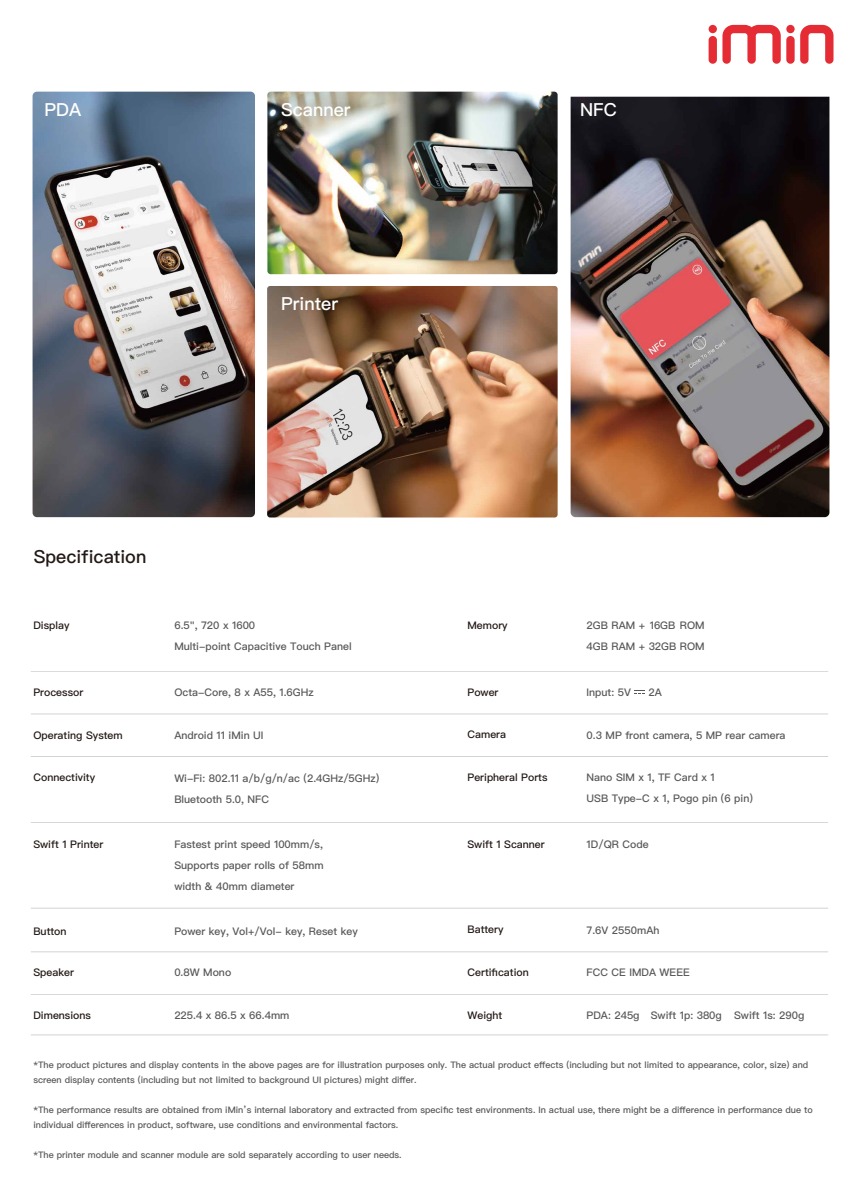
<style>
.page{position:relative;width:859px;height:1191px;background:#fff}
.page>*{position:absolute;margin:0;border:0;box-sizing:border-box;transform-origin:0 0}
.t1{font:500 18px "Ping Fang SC";color:#fff}
.t2{font:500 18px "Ping Fang SC";color:#221815}
.t3{font:500 10.5px/21px "Ping Fang SC";color:#595757}
.t4{font:500 10.5px "Ping Fang SC";color:#221815}
.t5{font:500 9px/15px "Ping Fang SC";color:#595757}
</style>
<div class="page">
<svg style="left:709px;top:25px;width:124px;height:39px"></svg>
<img style="left:267px;top:286px;width:291px;height:231px">
<img style="left:267px;top:92px;width:291px;height:182px">
<img style="left:33px;top:92px;width:222px;height:425px">
<img style="left:571px;top:97px;width:258px;height:420px">
<hr style="left:31px;top:671px;width:797px;height:1px;background:#221815">
<hr style="left:31px;top:714px;width:797px;height:1px;background:#221815">
<hr style="left:31px;top:756px;width:797px;height:1px;background:#221815">
<hr style="left:31px;top:822px;width:797px;height:1px;background:#221815">
<hr style="left:31px;top:951px;width:797px;height:1px;background:#221815">
<hr style="left:31px;top:994px;width:797px;height:1px;background:#221815">
<hr style="left:31px;top:1034px;width:797px;height:1px;background:#221815">
<svg style="left:634px;top:690px;width:11px;height:4px"></svg>
<hr style="left:31px;top:908px;width:797px;height:1px;background:#221815">
<h1 class="t1" style="left:45px;top:98px;width:38px">PDA</h1>
<h1 class="t1" style="left:281px;top:98px;width:71px">Scanner</h1>
<h1 class="t1" style="left:580px;top:98px;width:38px">NFC</h1>
<h1 class="t2" style="left:34px;top:546px;width:114px">Specification</h1>
<h1 class="t1" style="left:281px;top:293px;width:59px">Printer</h1>
<p class="t4" style="left:33px;top:618px;width:38px">Display</p>
<p class="t3" style="left:174px;top:614px;width:179px">6.5", 720 x 1600<br>Multi-point Capacitive Touch Panel</p>
<p class="t4" style="left:467px;top:618px;width:42px">Memory</p>
<p class="t3" style="left:587px;top:614px;width:120px">2GB RAM + 16GB ROM<br>4GB RAM + 32GB ROM</p>
<p class="t4" style="left:33px;top:685px;width:51px">Processor</p>
<p class="t3" style="left:174px;top:681px;width:141px">Octa-Core, 8 x A55, 1.6GHz</p>
<p class="t4" style="left:467px;top:685px;width:33px">Power</p>
<p class="t3" style="left:587px;top:681px;width:46px">Input: 5V</p>
<p class="t3" style="left:648px;top:681px;width:15px">2A</p>
<p class="t4" style="left:33px;top:728px;width:91px">Operating System</p>
<p class="t3" style="left:174px;top:724px;width:91px">Android 11 iMin UI</p>
<p class="t4" style="left:467px;top:728px;width:40px">Camera</p>
<p class="t3" style="left:587px;top:724px;width:200px">0.3 MP front camera, 5 MP rear camera</p>
<p class="t4" style="left:33px;top:771px;width:63px">Connectivity</p>
<p class="t3" style="left:174px;top:768px;width:206px">Wi-Fi: 802.11 a/b/g/n/ac (2.4GHz/5GHz)<br>Bluetooth 5.0, NFC</p>
<p class="t4" style="left:467px;top:770px;width:81px">Peripheral Ports</p>
<p class="t3" style="left:587px;top:766px;width:168px">Nano SIM x 1, TF Card x 1<br>USB Type-C x 1, Pogo pin (6 pin)</p>
<p class="t4" style="left:33px;top:837px;width:72px">Swift 1 Printer</p>
<p class="t3" style="left:174px;top:833px;width:151px;text-align:justify">Fastest print speed 100mm/s, Supports paper rolls of 58mm width &amp; 40mm diameter</p>
<p class="t4" style="left:33px;top:924px;width:35px">Button</p>
<p class="t3" style="left:174px;top:920px;width:185px">Power key, Vol+/Vol- key, Reset key</p>
<p class="t4" style="left:33px;top:966px;width:42px">Speaker</p>
<p class="t3" style="left:174px;top:962px;width:58px">0.8W Mono</p>
<p class="t4" style="left:33px;top:1008px;width:59px">Dimensions</p>
<p class="t3" style="left:174px;top:1004px;width:117px">225.4 x 86.5 x 66.4mm</p>
<p class="t4" style="left:467px;top:837px;width:79px">Swift 1 Scanner</p>
<p class="t3" style="left:587px;top:833px;width:64px">1D/QR Code</p>
<p class="t4" style="left:467px;top:923px;width:38px">Battery</p>
<p class="t3" style="left:587px;top:919px;width:74px">7.6V 2550mAh</p>
<p class="t4" style="left:467px;top:965px;width:63px">Certification</p>
<p class="t3" style="left:587px;top:962px;width:105px">FCC CE IMDA WEEE</p>
<p class="t4" style="left:467px;top:1008px;width:36px">Weight</p>
<p class="t3" style="left:587px;top:1004px;width:219px">PDA: 245g Swift 1p: 380g Swift 1s: 290g</p>
<p class="t5" style="left:33px;top:1056px;width:776px">*The product pictures and display contents in the above pages are for illustration purposes only. The actual product effects (including but not limited to appearance, color, size) and screen display contents (including but not limited to background UI pictures) might differ.</p>
<p class="t5" style="left:33px;top:1101px;width:781px">*The performance results are obtained from iMin’s internal laboratory and extracted from specific test environments. In actual use, there might be a difference in performance due to individual differences in product, software, use conditions and environmental factors.</p>
<p class="t5" style="left:33px;top:1146px;width:370px">*The printer module and scanner module are sold separately according to user needs.</p>
</div>
